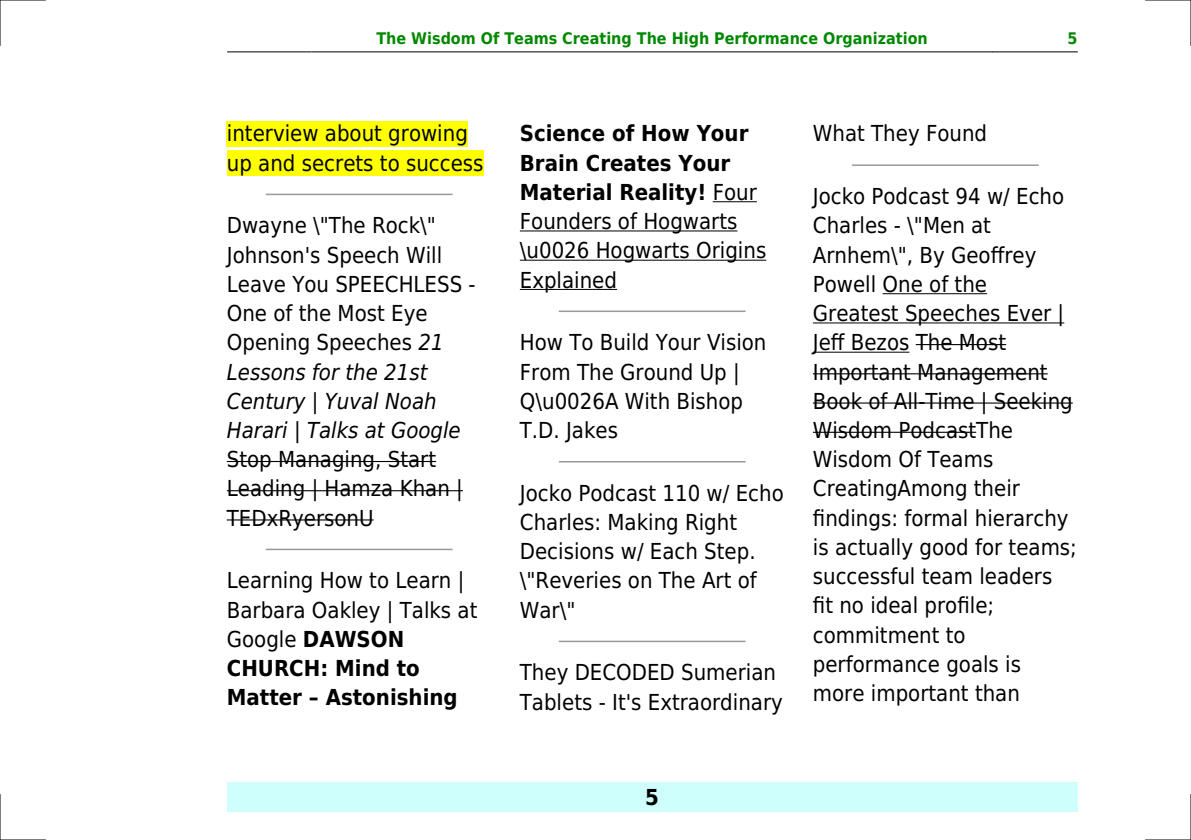
<style>
.page{position:relative;width:1191px;height:840px;background:#fff}
.page>*{position:absolute;margin:0;border:0;box-sizing:border-box;transform-origin:0 0}
.t1{font:22px/29.2px "DejaVu Sans Condensed";color:#000}
.t2{font:700 22px "DejaVu Sans Condensed";color:#000}
.t3{font:700 16px "DejaVu Sans Condensed";color:#080}
.s1{font-style:italic}
.s2{font-weight:700}
</style>
<div class="page">
<hr style="left:227px;top:51px;width:85px;height:1px;background:#000">
<hr style="left:312px;top:51px;width:680px;height:1px;background:#000">
<hr style="left:992px;top:51px;width:85px;height:1px;background:#000">
<div style="left:227px;top:782px;width:850px;height:29px;background:#cffffc"></div>
<div style="left:227px;top:121px;width:241px;height:25px;background:#ff0"></div>
<div style="left:227px;top:150px;width:256px;height:26px;background:#ff0"></div>
<hr style="left:266px;top:193px;width:186px;height:2px;background:#999">
<hr style="left:227px;top:460px;width:209px;height:2px;background:#000">
<hr style="left:227px;top:490px;width:236px;height:1px;background:#000">
<hr style="left:227px;top:519px;width:147px;height:1px;background:#000">
<hr style="left:266px;top:548px;width:186px;height:2px;background:#999">
<hr style="left:712px;top:201px;width:45px;height:1px;background:#000">
<hr style="left:520px;top:230px;width:217px;height:1px;background:#000">
<hr style="left:520px;top:259px;width:246px;height:1px;background:#000">
<hr style="left:520px;top:289px;width:97px;height:1px;background:#000">
<hr style="left:559px;top:310px;width:186px;height:2px;background:#999">
<hr style="left:559px;top:460px;width:186px;height:2px;background:#999">
<hr style="left:559px;top:640px;width:186px;height:1px;background:#999">
<hr style="left:852px;top:164px;width:185px;height:2px;background:#999">
<hr style="left:882px;top:293px;width:105px;height:1px;background:#000">
<hr style="left:813px;top:322px;width:251px;height:1px;background:#000">
<hr style="left:813px;top:351px;width:96px;height:1px;background:#000">
<hr style="left:915px;top:344px;width:91px;height:1px;background:#000">
<hr style="left:813px;top:373px;width:234px;height:1px;background:#000">
<hr style="left:813px;top:402px;width:259px;height:1px;background:#000">
<hr style="left:813px;top:431px;width:163px;height:1px;background:#000">
<hr style="left:0;top:0;width:45px;height:1px;background:#000">
<hr style="left:1145px;top:0;width:46px;height:1px;background:#000">
<hr style="left:0;top:839px;width:45px;height:1px;background:#000">
<hr style="left:1145px;top:839px;width:46px;height:1px;background:#000">
<hr style="left:0;top:0;width:1px;height:45px;background:#000">
<hr style="left:0;top:794px;width:1px;height:45px;background:#000">
<hr style="left:1190px;top:0;width:1px;height:45px;background:#000">
<hr style="left:1190px;top:794px;width:1px;height:45px;background:#000">
<p class="t3" style="left:376px;top:29px;width:553px">The Wisdom Of Teams Creating The High Performance Organization</p>
<p class="t3" style="left:1067px;top:29px;width:12px">5</p>
<p class="t1" style="left:227px;top:119px;width:258px">interview about growing up and secrets to success</p>
<p class="t1" style="left:227px;top:211px;width:250px">Dwayne \"The Rock\"<br>Johnson's Speech Will<br>Leave You SPEECHLESS -<br>One of the Most Eye<br>Opening Speeches <span class="s1">21<br>Lessons for the 21st<br>Century | Yuval Noah<br>Harari | Talks at Google</span></p>
<p class="t1" style="left:227px;top:444px;width:237px">Stop Managing, Start<br>Leading | Hamza Khan |<br>TEDxRyersonU</p>
<p class="t1" style="left:227px;top:566px;width:252px">Learning How to Learn |<br>Barbara Oakley | Talks at<br>Google <span class="s2">DAWSON<br>CHURCH: Mind to<br>Matter Astonishing</span></p>
<p class="t1" style="left:520px;top:119px;width:248px"><span class="s2">Science of How Your<br>Brain Creates Your<br>Material Reality!</span> Four<br>Founders of Hogwarts \u0026 Hogwarts Origins<br>Explained</p>
<p class="t1" style="left:520px;top:328px;width:248px">How To Build Your Vision<br>From The Ground Up |<br>Q\u0026A With Bishop<br>T.D. Jakes</p>
<p class="t1" style="left:520px;top:478px;width:265px">Jocko Podcast 110 w/ Echo<br>Charles: Making Right<br>Decisions w/ Each Step. \"Reveries on The Art of<br>War\"</p>
<p class="t1" style="left:520px;top:657px;width:264px">They DECODED Sumerian<br>Tablets - It's Extraordinary</p>
<p class="t1" style="left:813px;top:119px;width:176px">What They Found</p>
<p class="t1" style="left:813px;top:182px;width:265px">Jocko Podcast 94 w/ Echo<br>Charles - \"Men at<br>Arnhem\", By Geoffrey<br>Powell One of the<br>Greatest Speeches Ever |<br>Jeff Bezos The Most<br>Important Management<br>Book of All-Time | Seeking<br>Wisdom PodcastThe<br>Wisdom Of Teams<br>CreatingAmong their findings: formal hierarchy is actually good for teams; successful team leaders fit no ideal profile; commitment to performance goals is more important than</p>
<p class="t2" style="left:645px;top:783px;width:15px">5</p>
</div>
